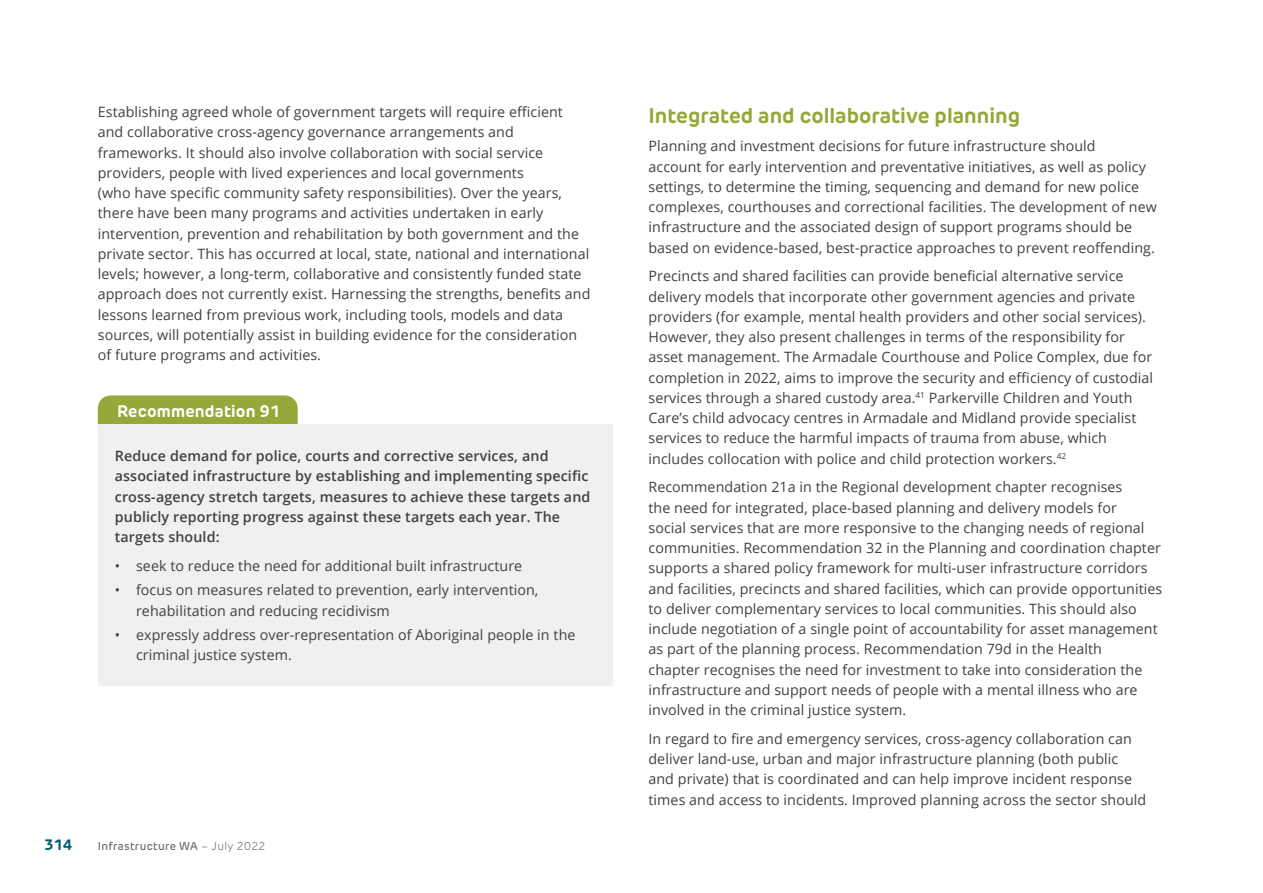
<style>
.page{position:relative;width:1263px;height:893px;background:#fff}
.page>*{position:absolute;margin:0;border:0;box-sizing:border-box;transform-origin:0 0}
.t1{font:700 21px "New Rubrik Edge";color:#97a73a}
.t2{font:700 16.5px "New Rubrik Edge";letter-spacing:.01em;color:#fff}
.t3{font:700 15px "New Rubrik Edge";color:#005b70}
.t4{font:14.25px/20.2px "Open Sans";letter-spacing:.005em;color:#414042}
.t5{font:600 14.25px/20.2px "Open Sans";letter-spacing:.01em;color:#414042}
.t6{font:500 11.25px "New Rubrik Edge";letter-spacing:.03em;color:#696a6d}
.s1{font-weight:300}
</style>
<div class="page">
<svg style="left:98px;top:395px;width:200px;height:30px;background:#9cab45"></svg>
<div style="left:98px;top:425px;width:514px;height:261px;background:#eff0f0"></div>
<p class="t4" style="left:98px;top:102px;width:494px">Establishing agreed whole of government targets will require efficient and collaborative cross-agency governance arrangements and frameworks. It should also involve collaboration with social service providers, people with lived experiences and local governments<br>(who have specific community safety responsibilities). Over the years, there have been many programs and activities undertaken in early intervention, prevention and rehabilitation by both government and the private sector. This has occurred at local, state, national and international levels; however, a long-term, collaborative and consistently funded state approach does not currently exist. Harnessing the strengths, benefits and lessons learned from previous work, including tools, models and data sources, will potentially assist in building evidence for the consideration of future programs and activities.</p>
<p class="t2" style="left:117px;top:401px;width:165px">Recommendation 91</p>
<p class="t5" style="left:115px;top:446px;width:477px">Reduce demand for police, courts and corrective services, and associated infrastructure by establishing and implementing specific cross-agency stretch targets, measures to achieve these targets and publicly reporting progress against these targets each year. The targets should:</p>
<p class="t4" style="left:115px;top:555px;width:409px">• seek to reduce the need for additional built infrastructure</p>
<p class="t4" style="left:136px;top:580px;width:404px;text-indent:-21px">• focus on measures related to prevention, early intervention, rehabilitation and reducing recidivism</p>
<p class="t4" style="left:136px;top:624px;width:441px;text-indent:-21px">• expressly address over-representation of Aboriginal people in the criminal justice system.</p>
<p class="t3" style="left:45px;top:836px;width:29px">314</p>
<p class="t6" style="left:98px;top:840px;width:169px">Infrastructure WA <span class="s1">– July 2022</span></p>
<h1 class="t1" style="left:648px;top:102px;width:373px">Integrated and collaborative planning</h1>
<p class="t4" style="left:648px;top:136px;width:510px">Planning and investment decisions for future infrastructure should<br>account for early intervention and preventative initiatives, as well as policy settings, to determine the timing, sequencing and demand for new police complexes, courthouses and correctional facilities. The development of new infrastructure and the associated design of support programs should be based on evidence-based, best-practice approaches to prevent reoffending.</p>
<p class="t4" style="left:648px;top:266px;width:506px">Precincts and shared facilities can provide beneficial alternative service delivery models that incorporate other government agencies and private providers (for example, mental health providers and other social services).<br>However, they also present challenges in terms of the responsibility for asset management. The Armadale Courthouse and Police Complex, due for completion in 2022, aims to improve the security and efficiency of custodial services through a shared custody area.<sup>41</sup> Parkerville Children and Youth Care’s child advocacy centres in Armadale and Midland provide specialist services to reduce the harmful impacts of trauma from abuse, which includes collocation with police and child protection workers.<sup>42</sup></p>
<p class="t4" style="left:648px;top:477px;width:515px">Recommendation 21a in the Regional development chapter recognises<br>the need for integrated, place-based planning and delivery models for<br>social services that are more responsive to the changing needs of regional communities. Recommendation 32 in the Planning and coordination chapter supports a shared policy framework for multi-user infrastructure corridors and facilities, precincts and shared facilities, which can provide opportunities to deliver complementary services to local communities. This should also include negotiation of a single point of accountability for asset management as part of the planning process. Recommendation 79d in the Health<br>chapter recognises the need for investment to take into consideration the infrastructure and support needs of people with a mental illness who are involved in the criminal justice system.</p>
<p class="t4" style="left:648px;top:728px;width:499px">In regard to fire and emergency services, cross-agency collaboration can deliver land-use, urban and major infrastructure planning (both public and private) that is coordinated and can help improve incident response times and access to incidents. Improved planning across the sector should</p>
</div>
